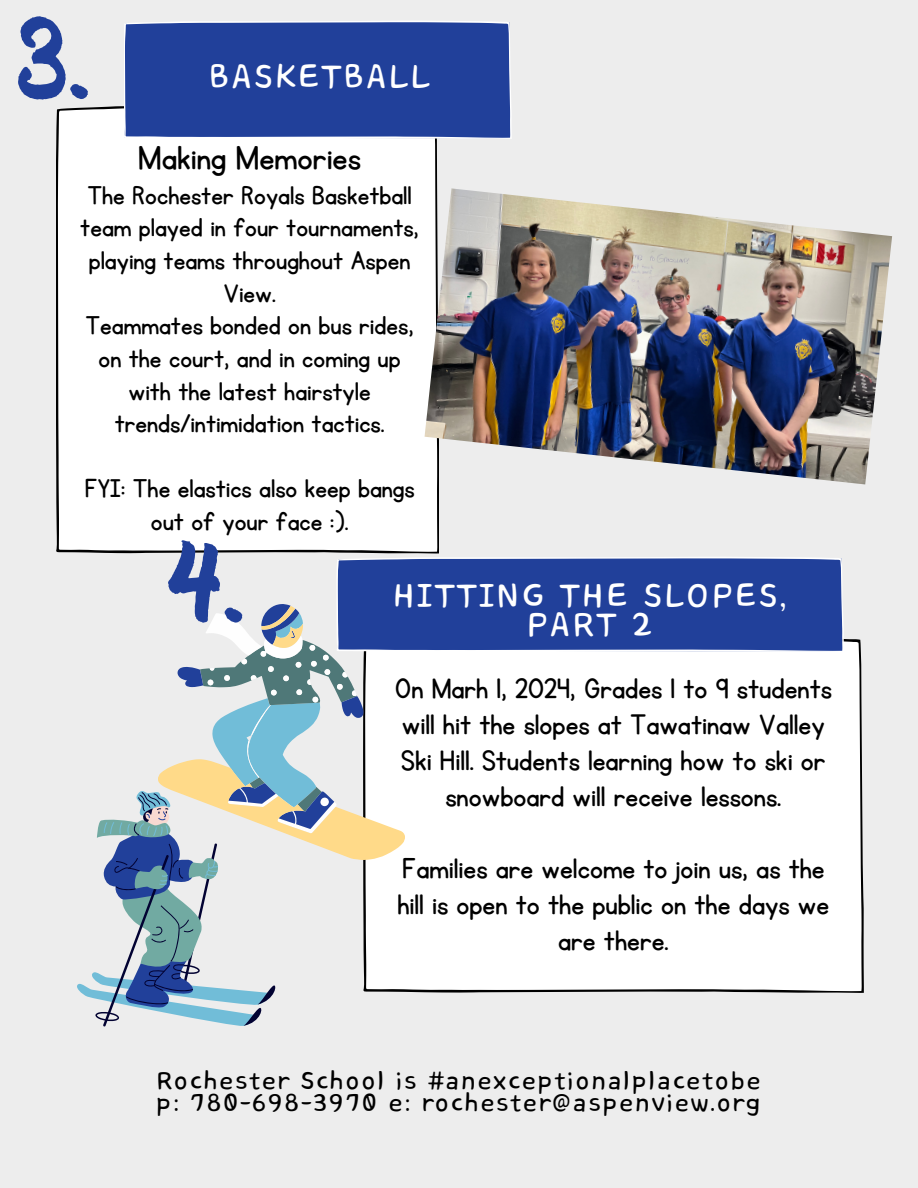
<style>
.page{position:relative;width:918px;height:1188px;background:#ededed}
.page>*{position:absolute;margin:0;border:0;box-sizing:border-box;transform-origin:0 0}
.t1{font:112.95px "Bosk";color:#21409a}
.t2{font:43.05px "Core Bandi Face";color:#fff}
.t3{font:39px "KG Primary Penmanship";color:#000}
.t4{font:33px/36px "KG Primary Penmanship";color:#000;text-align:center}
.t5{font:31.8px "Core Bandi Face";color:#000}
.t6{font:30px/32.7px "KG Primary Penmanship";color:#000;text-align:center}
</style>
<div class="page">
<div style="left:56px;top:106px;width:383px;height:448px;background:#fff"></div>
<img style="left:425px;top:188px;width:467px;height:296px">
<div style="left:124px;top:21px;width:387px;height:118px;background:#21409a"></div>
<div style="left:410px;top:639px;width:454px;height:354px;background:#fff"></div>
<div style="left:336px;top:557px;width:508px;height:95px;background:#21409a"></div>
<svg style="left:77px;top:602px;width:333px;height:425px"></svg>
<p class="t1" style="left:16px;top:14px;width:76px">3.</p>
<h2 class="t2" style="left:209px;top:54px;width:225px">BASKETBALL</h2>
<p class="t3" style="left:138px;top:139px;width:224px">Making Memories</p>
<p class="t6" style="left:80px;top:180px;width:340px">The Rochester Royals Basketball team played in four tournaments, playing teams throughout Aspen<br>View.</p>
<p class="t6" style="left:86px;top:310px;width:330px">Teammates bonded on bus rides, on the court, and in coming up with the latest hairstyle trends/intimidation tactics.</p>
<p class="t6" style="left:85px;top:473px;width:332px">FYI: The elastics also keep bangs out of your face :).</p>
<p class="t1" style="left:166px;top:538px;width:80px">4.</p>
<p class="t2" style="left:392px;top:573px;width:397px">HITTING THE SLOPES,</p>
<p class="t2" style="left:526px;top:602px;width:129px">PART 2</p>
<p class="t4" style="left:395px;top:671px;width:439px">On Marh 1, 2024, Grades 1 to 9 students will hit the slopes at Tawatinaw Valley Ski Hill. Students learning how to ski or snowboard will receive lessons.</p>
<p class="t4" style="left:397px;top:851px;width:433px">Families are welcome to join us, as the hill is open to the public on the days we are there.</p>
<h1 class="t5" style="left:156px;top:1064px;width:607px">Rochester School is #anexceptionalplacetobe</h1>
<h2 class="t5" style="left:156px;top:1086px;width:608px">p: 780-698-3970 e: rochester@aspenview.org</h2>
</div>
